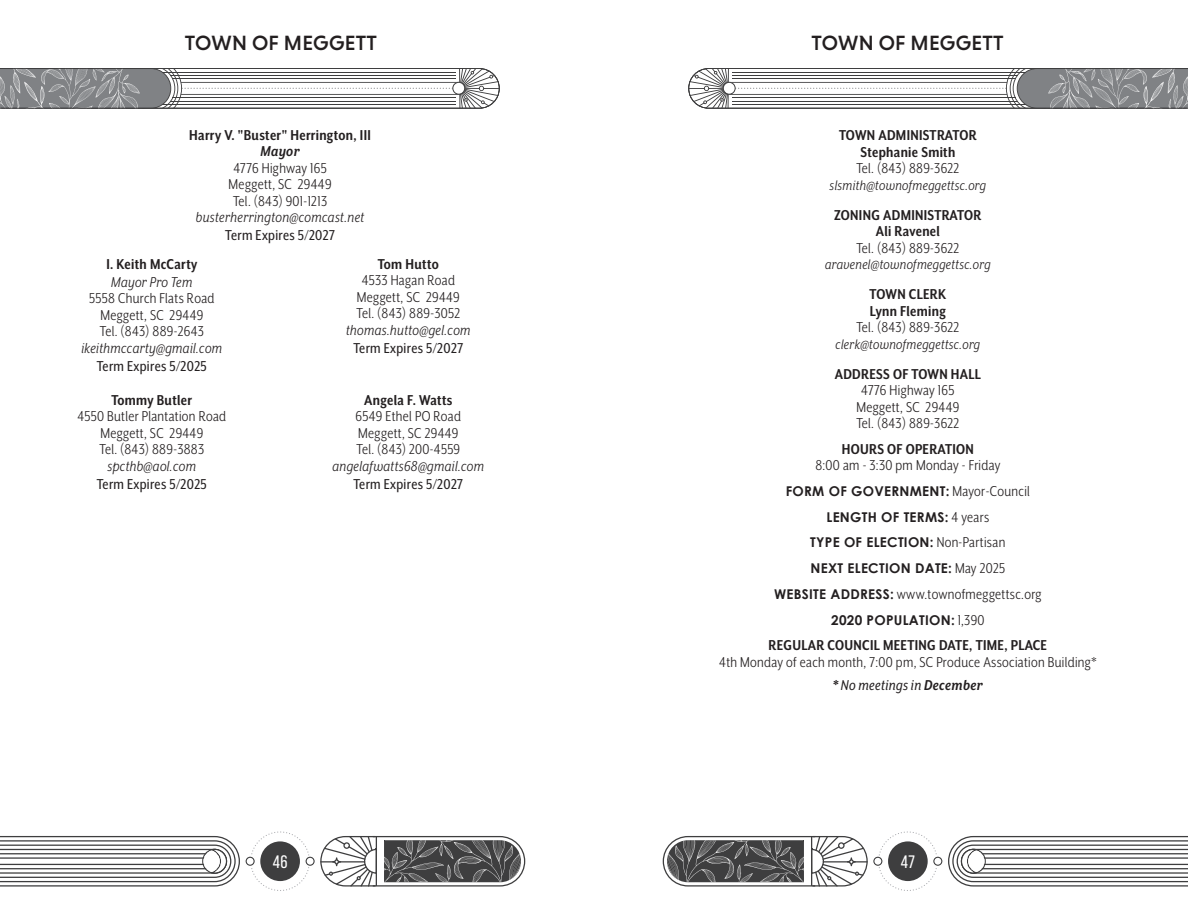
<style>
.page{position:relative;width:1188px;height:918px;background:#fff}
.page>*{position:absolute;margin:0;border:0;box-sizing:border-box;transform-origin:0 0}
.t1{font:500 21px "Niveau Grotesk";letter-spacing:.015em;color:#231f20}
.t2{font:18px "Bebas Neue Pro";color:#fff}
.t3{font:16.5px/16.5px "Mr Eaves XL San Nar OT";letter-spacing:.02em;color:#231f20;text-align:center}
.t4{font:700 16.5px/16.5px "Mr Eaves XL San Nar OT";letter-spacing:.02em;color:#231f20;text-align:center}
.t5{font:italic 16.5px "Mr Eaves XL San Nar OT";letter-spacing:.02em;color:#231f20}
.t6{font:16.5px "Mr Eaves XL San Nar OT";letter-spacing:.02em;color:#231f20}
.t7{font:italic 700 16.5px "Mr Eaves XL San Nar OT";letter-spacing:.02em;color:#231f20}
.t8{font:italic 15.75px "Mr Eaves XL San Nar OT";letter-spacing:.02em;color:#231f20}
.t9{font:700 13.5px/25.7px "Century Gothic";letter-spacing:.02em;color:#231f20;text-align:center}
.s1{font-family:"Mr Eaves XL San Nar OT";font-weight:400;font-size:16.5px}
.s2{font-family:"Century Gothic";font-weight:700;font-size:13.5px}
.s3{font-weight:700;font-style:italic}
.s4{font-style:italic}
</style>
<div class="page">
<svg style="left:663px;top:831px;width:525px;height:60px"></svg>
<svg style="left:688px;top:68px;width:500px;height:41px"></svg>
<svg style="left:0;top:831px;width:525px;height:60px"></svg>
<svg style="left:0;top:68px;width:500px;height:41px"></svg>
<p class="t1" style="left:185px;top:31px;width:194px">TOWN OF MEGGETT</p>
<p class="t4" style="left:189px;top:127px;width:183px">Harry V. "Buster" Herrington, III</p>
<p class="t7" style="left:261px;top:143px;width:40px">Mayor</p>
<p class="t3" style="left:229px;top:159px;width:104px;text-align:left">4776 Highway 165<br>Meggett, SC 29449<br>Tel. (843) 901-1213</p>
<p class="t5" style="left:196px;top:209px;width:170px">busterherrington@comcast.net</p>
<p class="t6" style="left:225px;top:226px;width:111px">Term Expires 5/2027</p>
<p class="t4" style="left:106px;top:256px;width:92px">I. Keith McCarty</p>
<p class="t5" style="left:111px;top:274px;width:83px">Mayor Pro Tem</p>
<p class="t3" style="left:89px;top:290px;width:127px">5558 Church Flats Road<br>Meggett, SC 29449<br>Tel. (843) 889-2643</p>
<p class="t5" style="left:81px;top:340px;width:142px">ikeithmccarty@gmail.com</p>
<p class="t6" style="left:97px;top:357px;width:111px">Term Expires 5/2025</p>
<p class="t4" style="left:111px;top:391px;width:82px">Tommy Butler</p>
<p class="t3" style="left:77px;top:408px;width:150px">4550 Butler Plantation Road<br>Meggett, SC 29449<br>Tel. (843) 889-3883</p>
<p class="t5" style="left:108px;top:457px;width:90px">spcthb@aol.com</p>
<p class="t6" style="left:97px;top:475px;width:111px">Term Expires 5/2025</p>
<p class="t4" style="left:378px;top:256px;width:63px">Tom Hutto</p>
<p class="t3" style="left:357px;top:272px;width:105px">4533 Hagan Road<br>Meggett, SC 29449<br>Tel. (843) 889-3052</p>
<p class="t5" style="left:346px;top:322px;width:126px">thomas.hutto@gel.com</p>
<p class="t6" style="left:354px;top:339px;width:111px">Term Expires 5/2027</p>
<p class="t4" style="left:364px;top:391px;width:90px">Angela F. Watts</p>
<p class="t3" style="left:356px;top:408px;width:107px;text-align:left">6549 Ethel PO Road<br>Meggett, SC 29449<br>Tel. (843) 200-4559</p>
<p class="t5" style="left:333px;top:457px;width:153px">angelafwatts68@gmail.com</p>
<p class="t6" style="left:354px;top:475px;width:111px">Term Expires 5/2027</p>
<p class="t1" style="left:811px;top:31px;width:194px">TOWN OF MEGGETT</p>
<p class="t4" style="left:839px;top:127px;width:139px">TOWN ADMINISTRATOR<br>Stephanie Smith</p>
<p class="t3" style="left:856px;top:160px;width:105px">Tel. (843) 889-3622</p>
<p class="t8" style="left:830px;top:177px;width:158px">slsmith@townofmeggettsc.org</p>
<p class="t4" style="left:834px;top:207px;width:149px">ZONING ADMINISTRATOR<br>Ali Ravenel</p>
<p class="t3" style="left:856px;top:240px;width:105px">Tel. (843) 889-3622</p>
<p class="t8" style="left:825px;top:257px;width:167px">aravenel@townofmeggettsc.org</p>
<p class="t4" style="left:870px;top:286px;width:78px;text-align:left">TOWN CLERK<br>Lynn Fleming</p>
<p class="t3" style="left:856px;top:319px;width:105px">Tel. (843) 889-3622</p>
<p class="t8" style="left:836px;top:336px;width:146px">clerk@townofmeggettsc.org</p>
<p class="t4" style="left:835px;top:366px;width:148px">ADDRESS OF TOWN HALL</p>
<p class="t3" style="left:856px;top:382px;width:105px">4776 Highway 165<br>Meggett, SC 29449<br>Tel. (843) 889-3622</p>
<p class="t4" style="left:842px;top:441px;width:133px">HOURS OF OPERATION</p>
<p class="t3" style="left:815px;top:457px;width:186px">8:00 am - 3:30 pm Monday - Friday</p>
<p class="t9" style="left:786px;top:478px;width:246px">FORM OF GOVERNMENT: <span class="s1">Mayor-Council<br></span>LENGTH OF TERMS: <span class="s1">4 years<br></span>TYPE OF ELECTION: <span class="s1">Non-Partisan<br></span>NEXT ELECTION DATE: <span class="s1">May 2025</span></p>
<p class="t3" style="left:774px;top:586px;width:269px"><span class="s2">WEBSITE ADDRESS:</span> www.townofmeggettsc.org</p>
<p class="t9" style="left:831px;top:606px;width:155px">2020 POPULATION: <span class="s1">1,390</span></p>
<p class="t4" style="left:769px;top:637px;width:280px">REGULAR COUNCIL MEETING DATE, TIME, PLACE</p>
<p class="t3" style="left:719px;top:650px;width:379px;line-height:23.2px">4th Monday of each month, 7:00 pm, SC Produce Association Building* <span class="s3">*</span> <span class="s4">No meetings in</span> <span class="s3">December</span></p>
<p class="t2" style="left:273px;top:851px;width:16px">46</p>
<p class="t2" style="left:901px;top:851px;width:15px">47</p>
</div>
